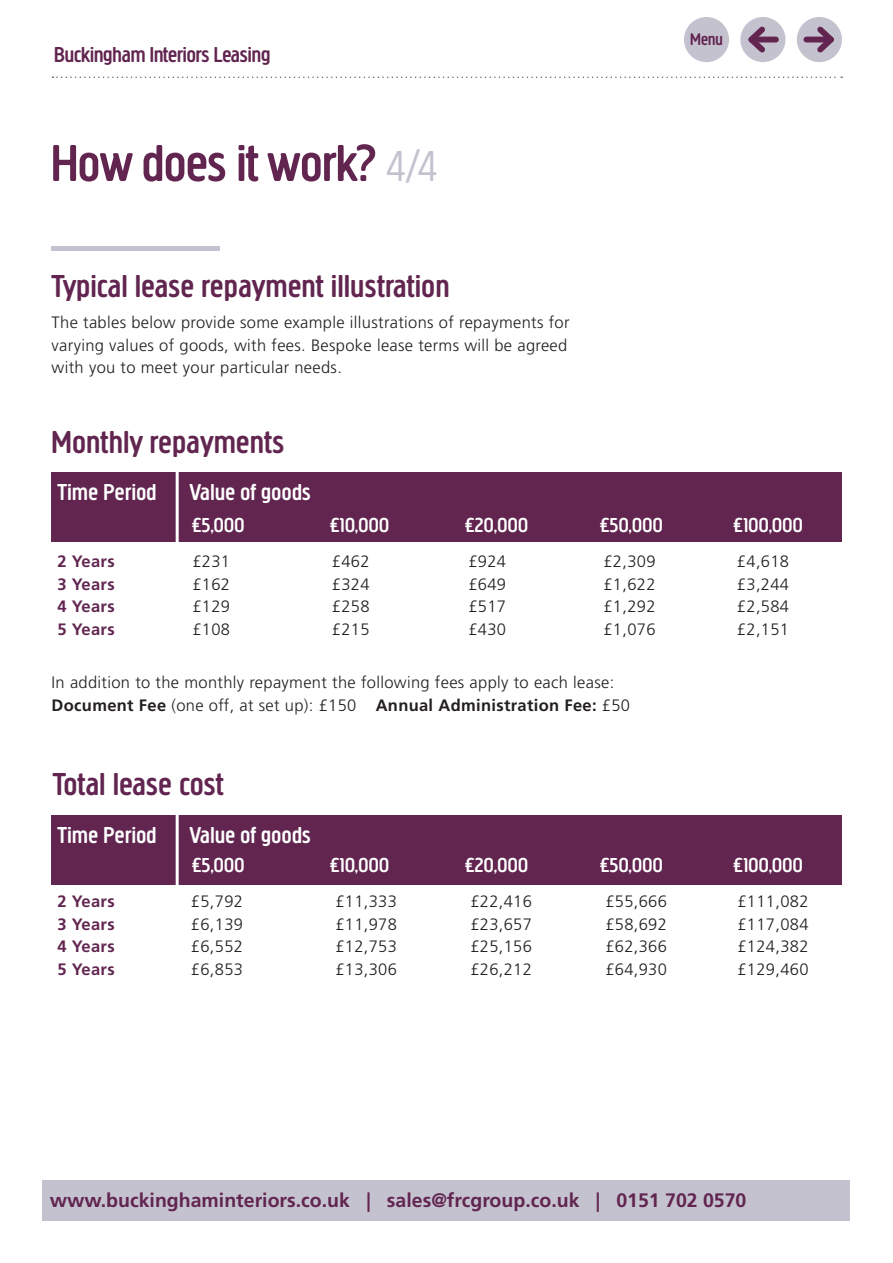
<style>
.page{position:relative;width:893px;height:1263px;background:#fff}
.page>*{position:absolute;margin:0;border:0;box-sizing:border-box;transform-origin:0 0}
.t1{font:500 54px "Creighton Pro";color:#612550}
.t2{font:500 33px "Creighton Pro";letter-spacing:.02em;color:#612550}
.t3{font:500 24px "Creighton Pro";letter-spacing:.02em;color:#fff}
.t4{font:500 22.5px "Creighton Pro";color:#612550}
.t5{font:500 21px "Creighton Pro";letter-spacing:.02em;color:#fff}
.t6{font:700 19.5px "Frutiger LT";color:#612550}
.t7{font:500 17.55px "Creighton Pro";color:#612550}
.t8{font:300 16.5px/22.5px "Frutiger LT";letter-spacing:.02em;color:#231f20}
.t9{font:700 16.5px "Frutiger LT";letter-spacing:.02em;color:#612550}
.s1{font-weight:300;font-size:45px;color:#c5c2d0}
.s2{font-weight:700}
</style>
<div class="page">
<div style="left:52px;top:472px;width:790px;height:69px;background:#612550"></div>
<div style="left:52px;top:815px;width:790px;height:69px;background:#612550"></div>
<div style="left:797px;top:17px;width:45px;height:45px;background:#c5c2d0;border-radius:50%"></div>
<div style="left:806px;top:37px;width:25px;height:6px;background:#612550"></div>
<svg style="left:812px;top:21px;width:28px;height:37px"></svg>
<div style="left:740px;top:17px;width:45px;height:45px;background:#c5c2d0;border-radius:50%"></div>
<div style="left:751px;top:37px;width:25px;height:6px;background:#612550"></div>
<svg style="left:743px;top:21px;width:27px;height:37px"></svg>
<div style="left:684px;top:17px;width:45px;height:45px;background:#c5c2d0;border-radius:50%"></div>
<svg style="left:52px;top:77px;width:790px;height:1px"></svg>
<hr style="left:51px;top:247px;width:168px;height:4px;background:#c5c2d0">
<hr style="left:176px;top:468px;width:3px;height:172px;background:#fff">
<hr style="left:176px;top:799px;width:3px;height:282px;background:#fff">
<div style="left:43px;top:1180px;width:807px;height:40px;background:#c5c2d0"></div>
<h3 class="t4" style="left:54px;top:42px;width:218px">Buckingham Interiors Leasing</h3>
<h1 class="t1" style="left:51px;top:132px;width:387px">How does it work? <span class="s1">4/4</span></h1>
<h2 class="t2" style="left:52px;top:267px;width:399px">Typical lease repayment illustration</h2>
<p class="t8" style="left:52px;top:312px;width:519px">The tables below provide some example illustrations of repayments for varying values of goods, with fees. Bespoke lease terms will be agreed with you to meet your particular needs.</p>
<h2 class="t2" style="left:52px;top:423px;width:234px">Monthly repayments</h2>
<h3 class="t3" style="left:57px;top:478px;width:101px">Time Period</h3>
<h3 class="t3" style="left:190px;top:478px;width:122px">Value of goods</h3>
<p class="t7" style="left:690px;top:29px;width:34px">Menu</p>
<p class="t5" style="left:192px;top:513px;width:54px">£5,000</p>
<p class="t5" style="left:330px;top:513px;width:60px">£10,000</p>
<p class="t5" style="left:465px;top:513px;width:64px">£20,000</p>
<p class="t5" style="left:600px;top:513px;width:64px">£50,000</p>
<p class="t5" style="left:734px;top:513px;width:71px">£100,000</p>
<p class="t9" style="left:57px;top:552px;width:59px">2 Years</p>
<p class="t8" style="left:192px;top:551px;width:39px">£231</p>
<p class="t8" style="left:332px;top:551px;width:39px">£462</p>
<p class="t8" style="left:468px;top:551px;width:39px">£924</p>
<p class="t8" style="left:603px;top:551px;width:54px">£2,309</p>
<p class="t8" style="left:737px;top:551px;width:54px">£4,618</p>
<p class="t9" style="left:57px;top:574px;width:59px">3 Years</p>
<p class="t8" style="left:192px;top:573px;width:39px">£162</p>
<p class="t8" style="left:332px;top:573px;width:39px">£324</p>
<p class="t8" style="left:468px;top:573px;width:39px">£649</p>
<p class="t8" style="left:603px;top:573px;width:54px">£1,622</p>
<p class="t8" style="left:737px;top:573px;width:54px">£3,244</p>
<p class="t9" style="left:57px;top:597px;width:59px">4 Years</p>
<p class="t8" style="left:192px;top:596px;width:39px">£129</p>
<p class="t8" style="left:332px;top:596px;width:39px">£258</p>
<p class="t8" style="left:468px;top:596px;width:39px">£517</p>
<p class="t8" style="left:603px;top:596px;width:54px">£1,292</p>
<p class="t8" style="left:737px;top:596px;width:54px">£2,584</p>
<p class="t9" style="left:57px;top:619px;width:59px">5 Years</p>
<p class="t8" style="left:192px;top:618px;width:39px">£108</p>
<p class="t8" style="left:332px;top:618px;width:39px">£215</p>
<p class="t8" style="left:468px;top:618px;width:39px">£430</p>
<p class="t8" style="left:603px;top:618px;width:54px">£1,076</p>
<p class="t8" style="left:737px;top:618px;width:54px">£2,151</p>
<p class="t8" style="left:52px;top:671px;width:580px">In addition to the monthly repayment the following fees apply to each lease:<br><span class="s2">Document Fee</span> (one off, at set up): £150 <span class="s2">Annual Administration Fee:</span> £50</p>
<h2 class="t2" style="left:53px;top:765px;width:172px">Total lease cost</h2>
<h3 class="t3" style="left:57px;top:821px;width:101px">Time Period</h3>
<h3 class="t3" style="left:190px;top:821px;width:122px">Value of goods</h3>
<p class="t5" style="left:192px;top:853px;width:54px">£5,000</p>
<p class="t5" style="left:330px;top:853px;width:60px">£10,000</p>
<p class="t5" style="left:465px;top:853px;width:64px">£20,000</p>
<p class="t5" style="left:600px;top:853px;width:64px">£50,000</p>
<p class="t5" style="left:734px;top:853px;width:71px">£100,000</p>
<p class="t9" style="left:57px;top:892px;width:59px">2 Years</p>
<p class="t8" style="left:191px;top:891px;width:54px">£5,792</p>
<p class="t8" style="left:335px;top:891px;width:63px">£11,333</p>
<p class="t8" style="left:470px;top:891px;width:63px">£22,416</p>
<p class="t8" style="left:605px;top:891px;width:63px">£55,666</p>
<p class="t8" style="left:737px;top:891px;width:73px">£111,082</p>
<p class="t9" style="left:57px;top:914px;width:59px">3 Years</p>
<p class="t8" style="left:191px;top:913px;width:54px">£6,139</p>
<p class="t8" style="left:335px;top:913px;width:63px">£11,978</p>
<p class="t8" style="left:470px;top:913px;width:63px">£23,657</p>
<p class="t8" style="left:605px;top:913px;width:63px">£58,692</p>
<p class="t8" style="left:737px;top:913px;width:73px">£117,084</p>
<p class="t9" style="left:57px;top:937px;width:59px">4 Years</p>
<p class="t8" style="left:191px;top:936px;width:54px">£6,552</p>
<p class="t8" style="left:335px;top:936px;width:63px">£12,753</p>
<p class="t8" style="left:470px;top:936px;width:63px">£25,156</p>
<p class="t8" style="left:605px;top:936px;width:63px">£62,366</p>
<p class="t8" style="left:737px;top:936px;width:73px">£124,382</p>
<p class="t9" style="left:57px;top:959px;width:59px">5 Years</p>
<p class="t8" style="left:191px;top:958px;width:54px">£6,853</p>
<p class="t8" style="left:335px;top:958px;width:63px">£13,306</p>
<p class="t8" style="left:470px;top:958px;width:63px">£26,212</p>
<p class="t8" style="left:605px;top:958px;width:63px">£64,930</p>
<p class="t8" style="left:737px;top:958px;width:73px">£129,460</p>
<p class="t6" style="left:50px;top:1189px;width:698px">www.buckinghaminteriors.co.uk | sales@frcgroup.co.uk | 0151 702 0570</p>
</div>
